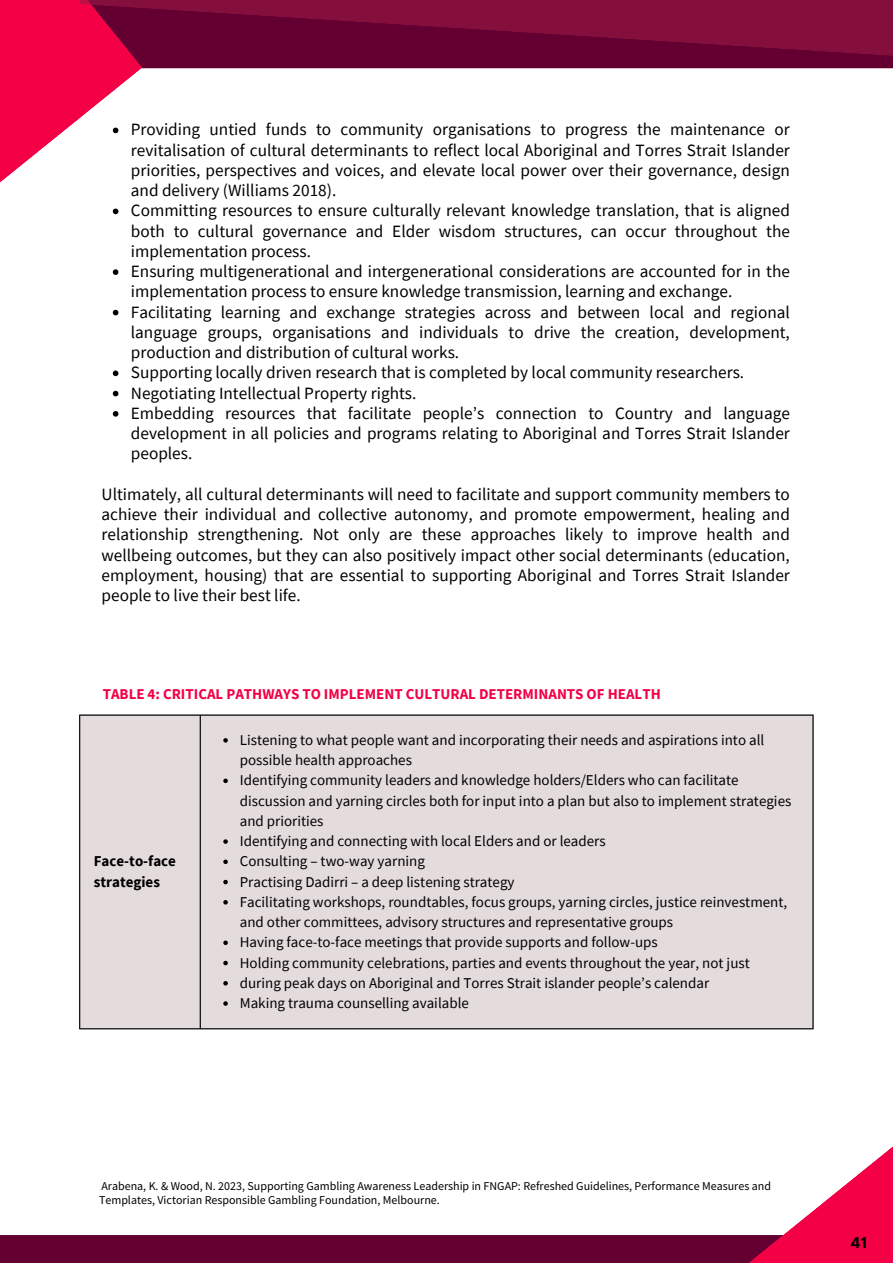
<style>
.page{position:relative;width:893px;height:1264px;background:#fff}
.page>*{position:absolute;margin:0;border:0;box-sizing:border-box;transform-origin:0 0}
.t1{font:17.25px/20.2px "Source Sans Pro";color:#000;text-align:justify}
.t2{font:15px/20.2px "Source Sans Pro";color:#000}
.t3{font:700 15px "Source Sans Pro";color:#f30046}
.t4{font:700 15px/20.2px "Source Sans Pro";color:#000}
.t5{font:700 15px "Inter";color:#000001}
.t6{font:12px/13.5px "Source Sans Pro";color:#000001}
</style>
<div class="page">
<div style="left:142px;top:57px;width:750px;height:11px;background:#640031"></div>
<div style="left:0;top:1234px;width:878px;height:28px;background:#640031"></div>
<svg style="left:736px;top:1147px;width:156px;height:115px"></svg>
<svg style="left:142px;top:0;width:750px;height:57px;fill:#840f3d"></svg>
<svg style="left:0;top:0;width:142px;height:214px"></svg>
<svg style="left:113px;top:269px;width:5px;height:6px"></svg>
<svg style="left:113px;top:310px;width:5px;height:5px"></svg>
<svg style="left:113px;top:370px;width:5px;height:6px"></svg>
<svg style="left:113px;top:391px;width:5px;height:5px"></svg>
<svg style="left:113px;top:411px;width:5px;height:5px"></svg>
<div style="left:80px;top:715px;width:732px;height:313px;background:#e4dbdd"></div>
<svg style="left:223px;top:738px;width:5px;height:4px"></svg>
<svg style="left:223px;top:778px;width:5px;height:5px"></svg>
<svg style="left:223px;top:839px;width:5px;height:4px"></svg>
<svg style="left:223px;top:859px;width:5px;height:5px"></svg>
<svg style="left:223px;top:879px;width:5px;height:5px"></svg>
<svg style="left:223px;top:900px;width:5px;height:4px"></svg>
<svg style="left:223px;top:940px;width:5px;height:5px"></svg>
<svg style="left:223px;top:960px;width:5px;height:5px"></svg>
<svg style="left:223px;top:981px;width:5px;height:4px"></svg>
<svg style="left:223px;top:1001px;width:5px;height:4px"></svg>
<hr style="left:79px;top:715px;width:1px;height:313px;background:#000">
<hr style="left:200px;top:715px;width:1px;height:313px;background:#000">
<hr style="left:812px;top:715px;width:1px;height:313px;background:#000">
<hr style="left:79px;top:714px;width:734px;height:1px;background:#000">
<hr style="left:79px;top:1028px;width:734px;height:1px;background:#000">
<p class="t1" style="left:131px;top:119px;width:660px">Providing untied funds to community organisations to progress the maintenance or revitalisation of cultural determinants to reflect local Aboriginal and Torres Strait Islander priorities, perspectives and voices, and elevate local power over their governance, design and delivery (Williams 2018).</p>
<p class="t1" style="left:131px;top:200px;width:660px">Committing resources to ensure culturally relevant knowledge translation, that is aligned both to cultural governance and Elder wisdom structures, can occur throughout the implementation process.</p>
<p class="t1" style="left:131px;top:261px;width:660px">Ensuring multigenerational and intergenerational considerations are accounted for in the implementation process to ensure knowledge transmission, learning and exchange.</p>
<p class="t1" style="left:131px;top:301px;width:660px">Facilitating learning and exchange strategies across and between local and regional language groups, organisations and individuals to drive the creation, development, production and distribution of cultural works.</p>
<p class="t1" style="left:131px;top:362px;width:614px">Supporting locally driven research that is completed by local community researchers.</p>
<p class="t1" style="left:131px;top:382px;width:287px">Negotiating Intellectual Property rights.</p>
<p class="t1" style="left:131px;top:402px;width:660px">Embedding resources that facilitate people’s connection to Country and language development in all policies and programs relating to Aboriginal and Torres Strait Islander peoples.</p>
<p class="t1" style="left:102px;top:483px;width:689px">Ultimately, all cultural determinants will need to facilitate and support community members to achieve their individual and collective autonomy, and promote empowerment, healing and relationship strengthening. Not only are these approaches likely to improve health and wellbeing outcomes, but they can also positively impact other social determinants (education, employment, housing) that are essential to supporting Aboriginal and Torres Strait Islander people to live their best life.</p>
<p class="t3" style="left:103px;top:684px;width:559px">TABLE 4: CRITICAL PATHWAYS TO IMPLEMENT CULTURAL DETERMINANTS OF HEALTH</p>
<p class="t4" style="left:94px;top:850px;width:84px">Face-to-face strategies</p>
<p class="t2" style="left:240px;top:729px;width:526px">Listening to what people want and incorporating their needs and aspirations into all possible health approaches</p>
<p class="t2" style="left:240px;top:770px;width:553px">Identifying community leaders and knowledge holders/Elders who can facilitate discussion and yarning circles both for input into a plan but also to implement strategies and priorities</p>
<p class="t2" style="left:240px;top:830px;width:367px">Identifying and connecting with local Elders and or leaders</p>
<p class="t2" style="left:240px;top:850px;width:187px">Consulting – two-way yarning</p>
<p class="t2" style="left:240px;top:871px;width:276px">Practising Dadirri – a deep listening strategy</p>
<p class="t2" style="left:240px;top:891px;width:549px">Facilitating workshops, roundtables, focus groups, yarning circles, justice reinvestment, and other committees, advisory structures and representative groups</p>
<p class="t2" style="left:240px;top:931px;width:419px">Having face-to-face meetings that provide supports and follow-ups</p>
<p class="t2" style="left:240px;top:952px;width:511px">Holding community celebrations, parties and events throughout the year, not just</p>
<p class="t2" style="left:240px;top:972px;width:471px">during peak days on Aboriginal and Torres Strait islander people’s calendar</p>
<p class="t2" style="left:240px;top:992px;width:230px">Making trauma counselling available</p>
<p class="t6" style="left:99px;top:1179px;width:673px">Arabena, K. &amp; Wood, N. 2023, Supporting Gambling Awareness Leadership in FNGAP: Refreshed Guidelines, Performance Measures and<br>Templates, Victorian Responsible Gambling Foundation, Melbourne.</p>
<p class="t5" style="left:850px;top:1233px;width:19px">41</p>
</div>
